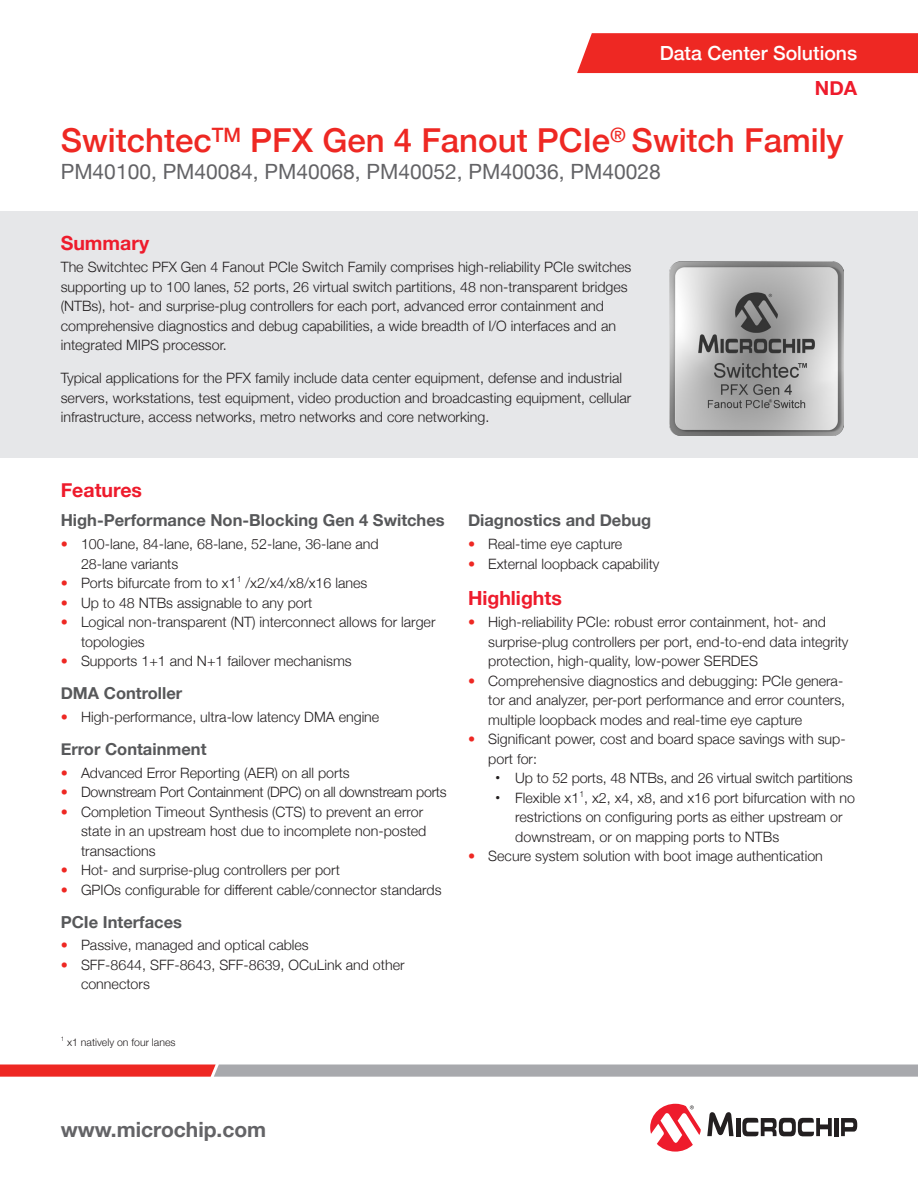
<style>
.page{position:relative;width:918px;height:1188px;background:#fff}
.page>*{position:absolute;margin:0;border:0;box-sizing:border-box;transform-origin:0 0}
.t1{font:500 33px "Helvetica Neue";color:#ee2823}
.t2{font:21px "Helvetica Neue";color:#636366}
.t3{font:700 21px "Helvetica Neue";color:#636366}
.t4{font:700 19.5px "Helvetica Neue";color:#ee1b2c}
.t5{font:500 19.5px "Helvetica Neue";color:#fff}
.t6{font:700 16.5px "Helvetica Neue";color:#57585a}
.t7{font:300 14.25px/19.5px "Helvetica Neue";color:#231f20}
.t8{font:300 14.25px "Helvetica Neue";letter-spacing:-.02em;color:#231f20}
.t9{font:300 10.5px "Helvetica Neue";color:#231f20}
.t10{font:300 6.3px "Helvetica Neue";color:#231f20}
.s1{color:#ee2823}
.s2{font-weight:400;font-size:15px}
</style>
<div class="page">
<div style="left:0;top:211px;width:918px;height:247px;background:#e6e7e9"></div>
<svg style="left:0;top:1065px;width:918px;height:12px;background:#ba8e90"></svg>
<svg style="left:707px;top:1112px;width:27px;height:24px"></svg>
<hr style="left:736px;top:1118px;width:4px;height:18px;background:#231f20">
<div style="left:834px;top:1118px;width:5px;height:18px;background:#231f20"></div>
<svg style="left:841px;top:1118px;width:16px;height:18px"></svg>
<svg style="left:742px;top:1117px;width:90px;height:19px"></svg>
<svg style="left:650px;top:1104px;width:51px;height:48px"></svg>
<div style="left:577px;top:33px;width:341px;height:40px;background:#ee2823"></div>
<img style="left:670px;top:262px;width:173px;height:173px">
<h3 class="t5" style="left:660px;top:37px;width:199px">Data Center Solutions</h3>
<h3 class="t4" style="left:815px;top:73px;width:44px">NDA</h3>
<h1 class="t1" style="left:61px;top:114px;width:785px">Switchtec<sup>TM</sup> PFX Gen 4 Fanout PCIe<sup>®</sup> Switch Family</h1>
<h2 class="t2" style="left:61px;top:157px;width:602px">PM40100, PM40084, PM40068, PM40052, PM40036, PM40028</h2>
<h3 class="t4" style="left:61px;top:227px;width:90px">Summary</h3>
<p class="t7" style="left:61px;top:257px;width:572px">The Switchtec PFX Gen 4 Fanout PCIe Switch Family comprises high-reliability PCIe switches supporting up to 100 lanes, 52 ports, 26 virtual switch partitions, 48 non-transparent bridges (NTBs), hot- and surprise-plug controllers for each port, advanced error containment and comprehensive diagnostics and debug capabilities, a wide breadth of I/O interfaces and an integrated MIPS processor.</p>
<p class="t7" style="left:61px;top:368px;width:572px">Typical applications for the PFX family include data center equipment, defense and industrial servers, workstations, test equipment, video production and broadcasting equipment, cellular infrastructure, access networks, metro networks and core networking.</p>
<h3 class="t4" style="left:61px;top:475px;width:83px">Features</h3>
<p class="t6" style="left:61px;top:507px;width:386px">High-Performance Non-Blocking Gen 4 Switches</p>
<p class="t7" style="left:81px;top:533px;width:299px;text-indent:-20px"><span class="s1">•</span> 100-lane, 84-lane, 68-lane, 52-lane, 36-lane and<br>28-lane variants</p>
<p class="t7" style="left:61px;top:572px;width:308px"><span class="s1">•</span> Ports bifurcate from to x1<sup>1</sup> /x2/x4/x8/x16 lanes</p>
<p class="t7" style="left:61px;top:592px;width:253px"><span class="s1">•</span> Up to 48 NTBs assignable to any port</p>
<p class="t7" style="left:81px;top:611px;width:356px;text-indent:-20px"><span class="s1">•</span> Logical non-transparent (NT) interconnect allows for larger topologies</p>
<p class="t7" style="left:61px;top:650px;width:293px"><span class="s1">•</span> Supports 1+1 and N+1 failover mechanisms</p>
<p class="t6" style="left:61px;top:680px;width:123px">DMA Controller</p>
<p class="t7" style="left:61px;top:706px;width:320px"><span class="s1">•</span> High-performance, ultra-low latency DMA engine</p>
<p class="t6" style="left:61px;top:736px;width:147px">Error Containment</p>
<p class="t7" style="left:61px;top:762px;width:291px"><span class="s1">•</span> Advanced Error Reporting (AER) on all ports</p>
<p class="t8" style="left:61px;top:780px;width:387px"><span class="s1">•</span> Downstream Port Containment (DPC) on all downstream ports</p>
<p class="t7" style="left:81px;top:801px;width:347px;text-indent:-20px"><span class="s1">•</span> Completion Timeout Synthesis (CTS) to prevent an error state in an upstream host due to incomplete non-posted transactions</p>
<p class="t7" style="left:61px;top:859px;width:281px"><span class="s1">•</span> Hot- and surprise-plug controllers per port</p>
<p class="t7" style="left:61px;top:879px;width:382px"><span class="s1">•</span> GPIOs configurable for different cable/connector standards</p>
<p class="t6" style="left:61px;top:909px;width:123px">PCIe Interfaces</p>
<p class="t7" style="left:61px;top:934px;width:250px"><span class="s1">•</span> Passive, managed and optical cables</p>
<p class="t7" style="left:81px;top:954px;width:325px;text-indent:-20px"><span class="s1">•</span> SFF-8644, SFF-8643, SFF-8639, OCuLink and other connectors</p>
<p class="t10" style="left:61px;top:1034px;width:5px">1</p>
<p class="t9" style="left:67px;top:1034px;width:110px">x1 natively on four lanes</p>
<p class="t6" style="left:468px;top:507px;width:185px">Diagnostics and Debug</p>
<p class="t7" style="left:468px;top:533px;width:156px"><span class="s1">•</span> Real-time eye capture</p>
<p class="t7" style="left:468px;top:553px;width:193px"><span class="s1">•</span> External loopback capability</p>
<h3 class="t4" style="left:468px;top:582px;width:95px">Highlights</h3>
<p class="t7" style="left:488px;top:611px;width:362px;text-indent:-20px"><span class="s1">•</span> High-reliability PCIe: robust error containment, hot- and surprise-plug controllers per port, end-to-end data integrity protection, high-quality, low-power SERDES</p>
<p class="t7" style="left:488px;top:670px;width:358px;text-indent:-20px"><span class="s1">•</span> Comprehensive diagnostics and debugging: PCIe genera&shy;tor and analyzer, per-port performance and error counters, multiple loopback modes and real-time eye capture</p>
<p class="t7" style="left:488px;top:728px;width:359px;text-indent:-20px"><span class="s1">•</span> Significant power, cost and board space savings with sup&shy;port for:</p>
<p class="t7" style="left:495px;top:767px;width:359px"><span class="s2">•</span> Up to 52 ports, 48 NTBs, and 26 virtual switch partitions</p>
<p class="t7" style="left:515px;top:787px;width:341px;text-indent:-20px"><span class="s2">•</span> Flexible x1<sup>1</sup>, x2, x4, x8, and x16 port bifurcation with no restrictions on configuring ports as either upstream or downstream, or on mapping ports to NTBs</p>
<p class="t7" style="left:468px;top:845px;width:356px"><span class="s1">•</span> Secure system solution with boot image authentication</p>
<h2 class="t3" style="left:61px;top:1113px;width:207px">www.microchip.com</h2>
</div>
